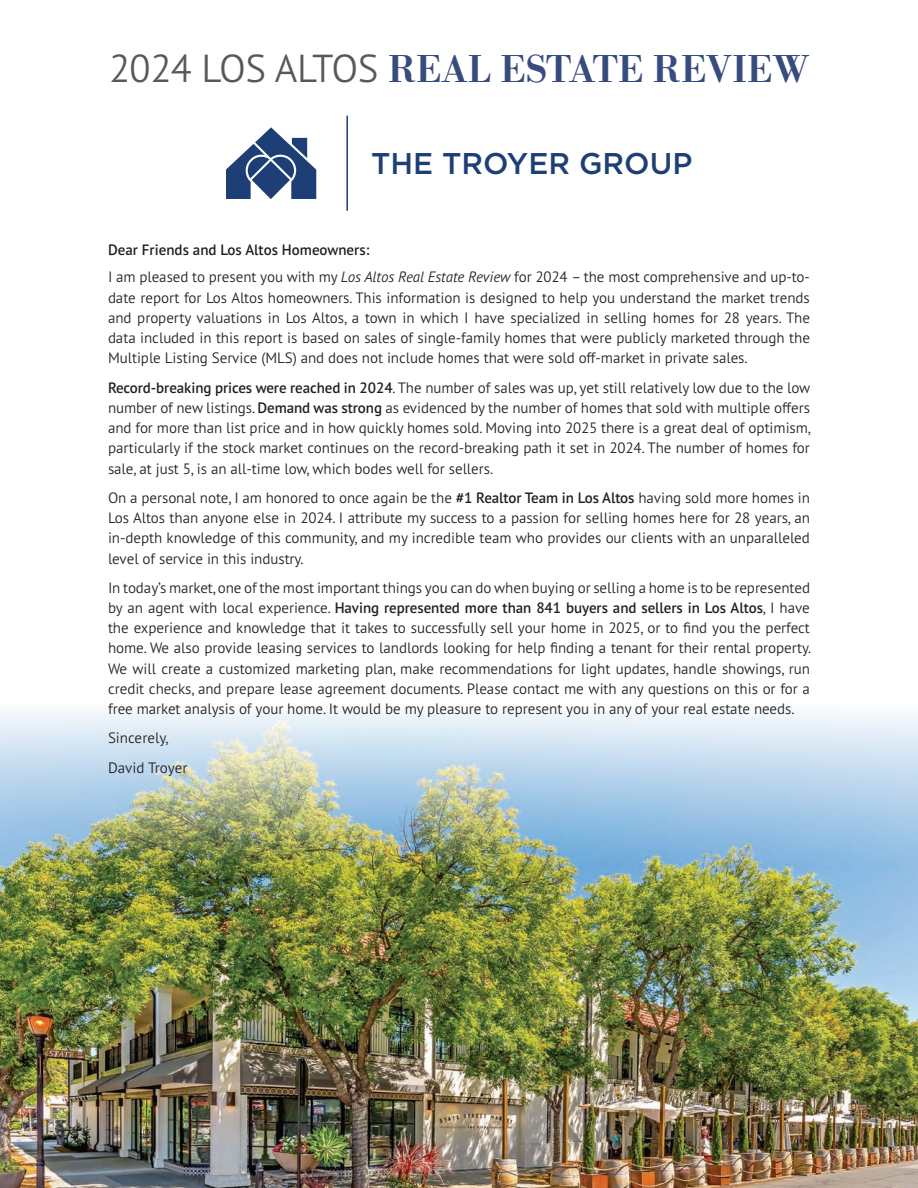
<style>
.page{position:relative;width:918px;height:1188px;background:#fff}
.page>*{position:absolute;margin:0;border:0;box-sizing:border-box;transform-origin:0 0}
.t1{font:500 40.5px "Bodoni URW";color:#384b7f}
.t2{font:500 30px "Gotham";color:#1e3f76}
.letter{font:300 15px/20.2px "PT Sans Pro";letter-spacing:-.005em;color:#231f20;text-align:justify}
.letter-2{font:600 15px "PT Sans Pro";color:#231f20}
.s1{font-family:"PT Sans Pro";font-weight:300;font-size:39px;color:#57585a}
.s2{font-style:italic}
.s3{font-weight:600}
</style>
<div class="page">
<img style="left:0;top:710px;width:918px;height:478px">
<hr style="left:346px;top:116px;width:2px;height:95px;background:#1e3f76">
<svg style="left:226px;top:127px;width:90px;height:72px"></svg>
<p class="t1" style="left:109px;top:45px;width:702px"><span class="s1">2024 LOS ALTOS</span> REAL ESTATE REVIEW</p>
<p class="t2" style="left:371px;top:146px;width:323px">THE TROYER GROUP</p>
<p class="letter-2" style="left:108px;top:240px;width:263px">Dear Friends and Los Altos Homeowners:</p>
<p class="letter" style="left:108px;top:267px;width:704px">I am pleased to present you with my <span class="s2">Los Altos Real Estate Review</span> for 2024 – the most comprehensive and up-to&shy;date report for Los Altos homeowners. This information is designed to help you understand the market trends and property valuations in Los Altos, a town in which I have specialized in selling homes for 28 years. The data included in this report is based on sales of single-family homes that were publicly marketed through the Multiple Listing Service (MLS) and does not include homes that were sold off-market in private sales.</p>
<p class="letter" style="left:108px;top:377px;width:705px"><span class="s3">Record-breaking prices were reached in 2024</span>. The number of sales was up, yet still relatively low due to the low number of new listings. <span class="s3">Demand was strong</span> as evidenced by the number of homes that sold with multiple offers and for more than list price and in how quickly homes sold. Moving into 2025 there is a great deal of optimism, particularly if the stock market continues on the record-breaking path it set in 2024. The number of homes for sale, at just 5, is an all-time low, which bodes well for sellers.</p>
<p class="letter" style="left:108px;top:487px;width:704px">On a personal note, I am honored to once again be the <span class="s3">#1 Realtor Team in Los Altos</span> having sold more homes in Los Altos than anyone else in 2024. I attribute my success to a passion for selling homes here for 28 years, an in-depth knowledge of this community, and my incredible team who provides our clients with an unparalleled level of service in this industry.</p>
<p class="letter" style="left:108px;top:577px;width:705px">In today’s market, one of the most important things you can do when buying or selling a home is to be represented by an agent with local experience. <span class="s3">Having represented more than 841 buyers and sellers in Los Altos</span>, I have the experience and knowledge that it takes to successfully sell your home in 2025, or to find you the perfect home. We also provide leasing services to landlords looking for help finding a tenant for their rental property.<br>We will create a customized marketing plan, make recommendations for light updates, handle showings, run credit checks, and prepare lease agreement documents. Please contact me with any questions on this or for a free market analysis of your home. It would be my pleasure to represent you in any of your real estate needs.</p>
<p class="letter" style="left:108px;top:728px;width:62px">Sincerely,</p>
<p class="letter" style="left:108px;top:757px;width:81px">David Troyer</p>
</div>
